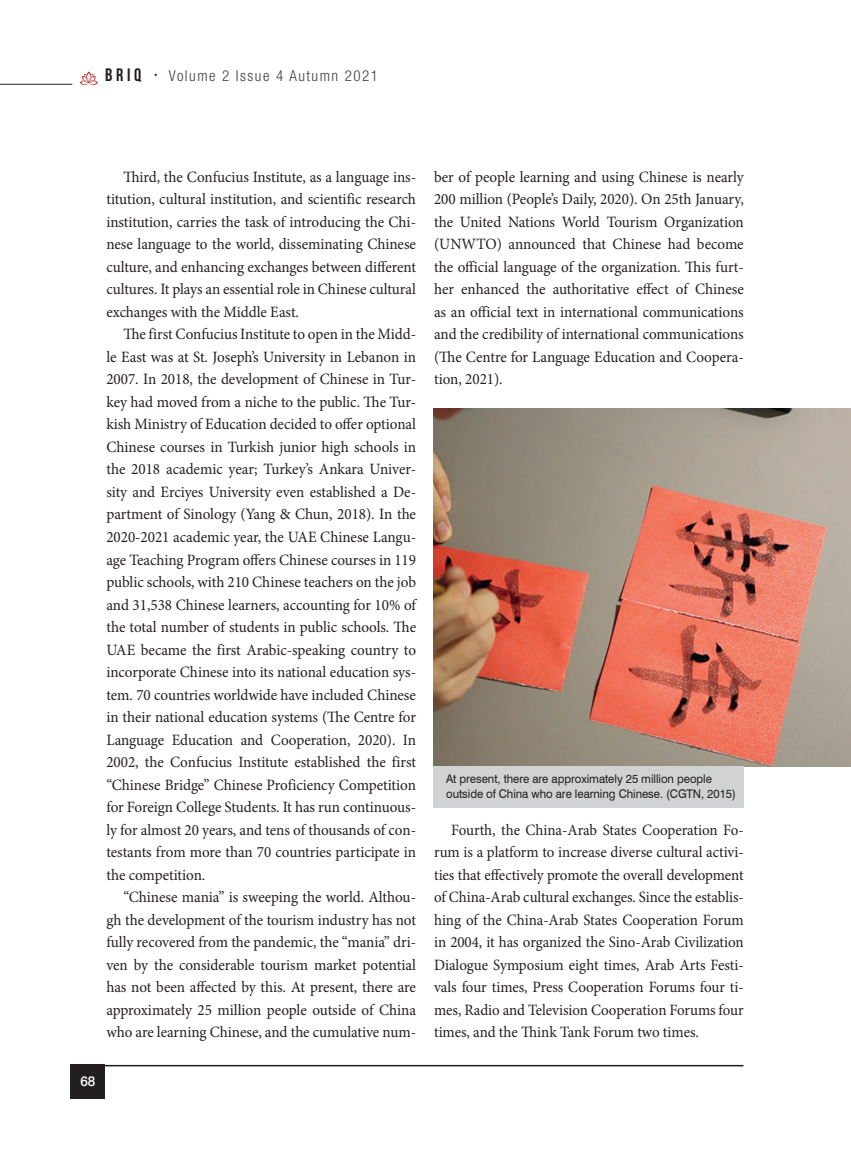
<style>
.page{position:relative;width:851px;height:1149px;background:#fff}
.page>*{position:absolute;margin:0;border:0;box-sizing:border-box;transform-origin:0 0}
.t1{font:15.75px/22.5px "Minion Pro";letter-spacing:-.005em;color:#231f20;text-align:justify;scale:.96 1}
.t2{font:15.75px/22.5px "Minion Pro";letter-spacing:-.005em;color:#231f20;text-align:justify;scale:.95 1}
.t3{font:300 condensed 15px "Helvetica Neue LT Com";letter-spacing:.1em;color:#3e3e3f}
.t4{font:500 13.5px "Helvetica Neue";color:#fff}
.t5{font:12px/15px "Swiss 721 BT";letter-spacing:-.005em;color:#231f20;scale:.95 1}
.s1{font-family:"Bebas Neue";font-weight:700;font-stretch:normal;font-size:18px;color:#231f20}
</style>
<div class="page">
<hr style="left:71px;top:1064px;width:672px;height:2px;background:#231f20">
<div style="left:71px;top:1064px;width:34px;height:34px;background:#231f20"></div>
<hr style="left:0;top:84px;width:72px;height:1px;background:#231f20">
<svg style="left:80px;top:71px;width:18px;height:14px"></svg>
<img style="left:433px;top:408px;width:417px;height:357px">
<div style="left:433px;top:765px;width:310px;height:42px;background:#d1d2d4"></div>
<p class="t3" style="left:105px;top:67px;width:274px"><span class="s1">BRIq</span> <sup>•</sup> Volume 2 Issue 4 Autumn 2021</p>
<p class="t1" style="left:106px;top:165px;width:324px;text-indent:17px">Third, the Confucius Institute, as a language ins&shy;titution, cultural institution, and scientific research institution, carries the task of introducing the Chi&shy;nese language to the world, disseminating Chinese culture, and enhancing exchanges between different cultures. It plays an essential role in Chinese cultural exchanges with the Middle East.</p>
<p class="t1" style="left:106px;top:323px;width:324px;text-indent:17px">The first Confucius Institute to open in the Midd&shy;le East was at St. Joseph’s University in Lebanon in 2007. In 2018, the development of Chinese in Tur&shy;key had moved from a niche to the public. The Tur&shy;kish Ministry of Education decided to offer optional Chinese courses in Turkish junior high schools in the 2018 academic year; Turkey’s Ankara Univer&shy;sity and Erciyes University even established a De&shy;partment of Sinology (Yang &amp; Chun, 2018). In the 2020-2021 academic year, the UAE Chinese Langu&shy;age Teaching Program offers Chinese courses in 119 public schools, with 210 Chinese teachers on the job and 31,538 Chinese learners, accounting for 10% of the total number of students in public schools. The UAE became the first Arabic-speaking country to incorporate Chinese into its national education sys&shy;tem. 70 countries worldwide have included Chinese in their national education systems (The Centre for Language Education and Cooperation, 2020). In 2002, the Confucius Institute established the first “Chinese Bridge” Chinese Proficiency Competition for Foreign College Students. It has run continuous&shy;ly for almost 20 years, and tens of thousands of con&shy;testants from more than 70 countries participate in the competition.</p>
<p class="t1" style="left:106px;top:885px;width:324px;text-indent:17px">“Chinese mania” is sweeping the world. Althou&shy;gh the development of the tourism industry has not fully recovered from the pandemic, the “mania” dri&shy;ven by the considerable tourism market potential has not been affected by this. At present, there are approximately 25 million people outside of China who are learning Chinese, and the cumulative num-</p>
<p class="t4" style="left:80px;top:1073px;width:17px">68</p>
<p class="t1" style="left:434px;top:165px;width:324px">ber of people learning and using Chinese is nearly 200 million (People’s Daily, 2020). On 25th January, the United Nations World Tourism Organization (UNWTO) announced that Chinese had become the official language of the organization. This furt&shy;her enhanced the authoritative effect of Chinese as an official text in international communications and the credibility of international communications (The Centre for Language Education and Coopera&shy;tion, 2021).</p>
<p class="t5" style="left:446px;top:770px;width:306px">At present, there are approximately 25 million people outside of China who are learning Chinese. (CGTN, 2015)</p>
<p class="t2" style="left:434px;top:818px;width:327px;text-indent:17px">Fourth, the China-Arab States Cooperation Fo&shy;rum is a platform to increase diverse cultural activi&shy;ties that effectively promote the overall development of China-Arab cultural exchanges. Since the establis&shy;hing of the China-Arab States Cooperation Forum in 2004, it has organized the Sino-Arab Civilization Dialogue Symposium eight times, Arab Arts Festi&shy;vals four times, Press Cooperation Forums four ti&shy;mes, Radio and Television Cooperation Forums four times, and the Think Tank Forum two times.</p>
</div>
